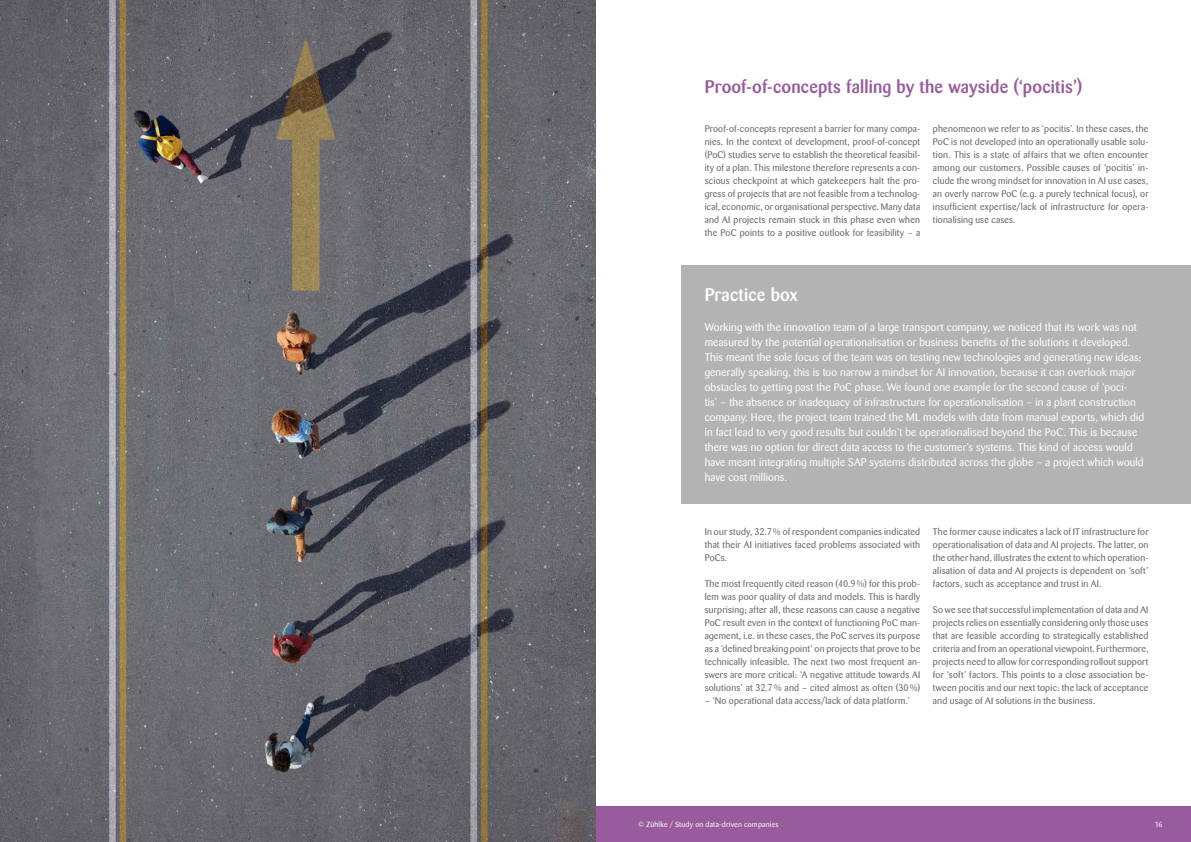
<style>
.page{position:relative;width:1191px;height:842px;background:#fff}
.page>*{position:absolute;margin:0;border:0;box-sizing:border-box;transform-origin:0 0}
.t1{font:18px "AA Zuehlke Med OTPS";letter-spacing:.01em;color:#985b9c}
.t2{font:18px "AA Zuehlke Med OTPS";letter-spacing:.015em;color:#fff}
.t3{font:11px/15px "AA Zuehlke OTPS";letter-spacing:.015em;color:#fff}
.t4{font:9.5px/13px "AA Zuehlke OTPS";letter-spacing:.025em;color:#666;text-align:justify}
.t5{font:7.5px "AA Zuehlke OTPS";letter-spacing:.035em;color:#fff}
</style>
<div class="page">
<div style="left:595px;top:806px;width:596px;height:36px;background:#985b9c"></div>
<div style="left:682px;top:265px;width:509px;height:239px;background:#b3b3b3"></div>
<img style="left:0;top:0;width:595px;height:842px">
<h1 class="t1" style="left:705px;top:76px;width:379px">Proof-of-concepts falling by the wayside (‘pocitis’)</h1>
<p class="t4" style="left:704px;top:123px;width:217px">Proof-of-concepts represent a barrier for many compa&shy;nies. In the context of development, proof-of-concept (PoC) studies serve to establish the theoretical feasibil&shy;ity of a plan. This milestone therefore represents a con&shy;scious checkpoint at which gatekeepers halt the pro&shy;gress of projects that are not feasible from a technolog&shy;ical, economic, or organisational perspective. Many data and AI projects remain stuck in this phase even when the PoC points to a positive outlook for feasibility – a</p>
<p class="t4" style="left:933px;top:123px;width:217px">phenomenon we refer to as ‘pocitis’. In these cases, the PoC is not developed into an operationally usable solu&shy;tion. This is a state of affairs that we often encounter among our customers. Possible causes of ‘pocitis’ in&shy;clude the wrong mindset for innovation in AI use cases, an overly narrow PoC (e.g. a purely technical focus), or insufficient expertise/lack of infrastructure for opera&shy;tionalising use cases.</p>
<h1 class="t2" style="left:704px;top:284px;width:95px">Practice box</h1>
<p class="t3" style="left:704px;top:320px;width:441px">Working with the innovation team of a large transport company, we noticed that its work was not measured by the potential operationalisation or business benefits of the solutions it developed.<br>This meant the sole focus of the team was on testing new technologies and generating new ideas; generally speaking, this is too narrow a mindset for AI innovation, because it can overlook major obstacles to getting past the PoC phase. We found one example for the second cause of ‘poci-<br>tis’ – the absence or inadequacy of infrastructure for operationalisation – in a plant construction company. Here, the project team trained the ML models with data from manual exports, which did in fact lead to very good results but couldn’t be operationalised beyond the PoC. This is because there was no option for direct data access to the customer’s systems. This kind of access would have meant integrating multiple SAP systems distributed across the globe – a project which would have cost millions.</p>
<p class="t4" style="left:704px;top:526px;width:217px">In our study, 32.7% of respondent companies indicated that their AI initiatives faced problems associated with PoCs.</p>
<p class="t4" style="left:704px;top:578px;width:217px">The most frequently cited reason (40.9%) for this prob&shy;lem was poor quality of data and models. This is hardly surprising; after all, these reasons can cause a negative PoC result even in the context of functioning PoC man&shy;agement, i.e. in these cases, the PoC serves its purpose as a ‘defined breaking point’ on projects that prove to be technically infeasible. The next two most frequent an&shy;swers are more critical: ‘A negative attitude towards AI solutions’ at 32.7% and – cited almost as often (30%)</p>
<p class="t4" style="left:704px;top:695px;width:207px">– ‘No operational data access/lack of data platform.’</p>
<p class="t4" style="left:933px;top:526px;width:217px">The former cause indicates a lack of IT infrastructure for operationalisation of data and AI projects. The latter, on the other hand, illustrates the extent to which operation&shy;alisation of data and AI projects is dependent on ‘soft’ factors, such as acceptance and trust in AI.</p>
<p class="t4" style="left:933px;top:604px;width:217px">So we see that successful implementation of data and AI projects relies on essentially considering only those uses that are feasible according to strategically established criteria and from an operational viewpoint. Furthermore, projects need to allow for corresponding rollout support for ‘soft’ factors. This points to a close association be&shy;tween pocitis and our next topic: the lack of acceptance and usage of AI solutions in the business.</p>
<p class="t5" style="left:638px;top:820px;width:142px">© Zühlke / Study on data-driven companies</p>
<p class="t5" style="left:1154px;top:820px;width:9px">16</p>
</div>
